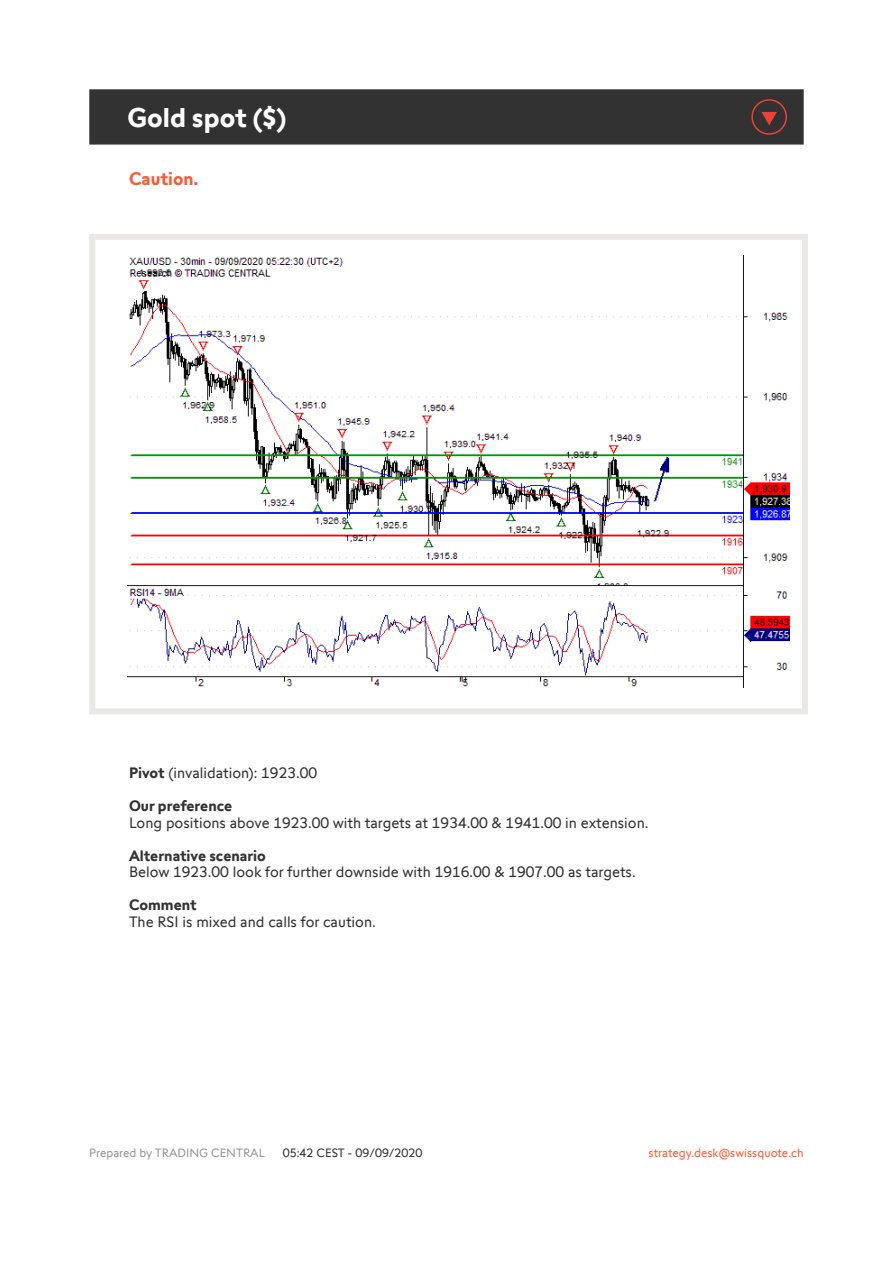
<style>
.page{position:relative;width:893px;height:1263px;background:#fff}
.page>*{position:absolute;margin:0;border:0;box-sizing:border-box;transform-origin:0 0}
.t1{font:700 27px "Swissquote CT";color:#fff}
.t2{font:700 18px "Swissquote CT";color:#fa5b35}
.t3{font:15px "Swissquote CT";color:#323232}
.t4{font:700 15px "Swissquote CT";color:#323232}
.t5{font:12px "Swissquote CT";color:#fa5b35}
.t6{font:12px "Swissquote CT";color:#939598}
.t7{font:12px "Swissquote CT";color:#323232}
.s1{font-weight:700}
</style>
<div class="page">
<div style="left:89px;top:234px;width:719px;height:480px;border:6px solid #e9e8e7"></div>
<div style="left:89px;top:89px;width:715px;height:56px;background:#323232;border:2px solid #323232"></div>
<img style="left:128px;top:255px;width:661px;height:432px">
<svg style="left:751px;top:99px;width:36px;height:36px"></svg>
<h1 class="t1" style="left:128px;top:101px;width:160px">Gold spot ($)</h1>
<p class="t2" style="left:129px;top:168px;width:71px">Caution.</p>
<p class="t3" style="left:129px;top:764px;width:190px"><span class="s1">Pivot</span> (invalidation): 1923.00</p>
<p class="t4" style="left:129px;top:797px;width:105px">Our preference</p>
<p class="t3" style="left:129px;top:814px;width:521px">Long positions above 1923.00 with targets at 1934.00 &amp; 1941.00 in extension.</p>
<p class="t4" style="left:129px;top:846px;width:138px">Alternative scenario</p>
<p class="t3" style="left:129px;top:863px;width:508px">Below 1923.00 look for further downside with 1916.00 &amp; 1907.00 as targets.</p>
<p class="t4" style="left:129px;top:896px;width:69px">Comment</p>
<p class="t3" style="left:129px;top:913px;width:248px">The RSI is mixed and calls for caution.</p>
<p class="t6" style="left:89px;top:1145px;width:177px">Prepared by TRADING CENTRAL</p>
<p class="t7" style="left:283px;top:1145px;width:141px">05:42 CEST - 09/09/2020</p>
<p class="t5" style="left:649px;top:1145px;width:157px">strategy.desk@swissquote.ch</p>
</div>
